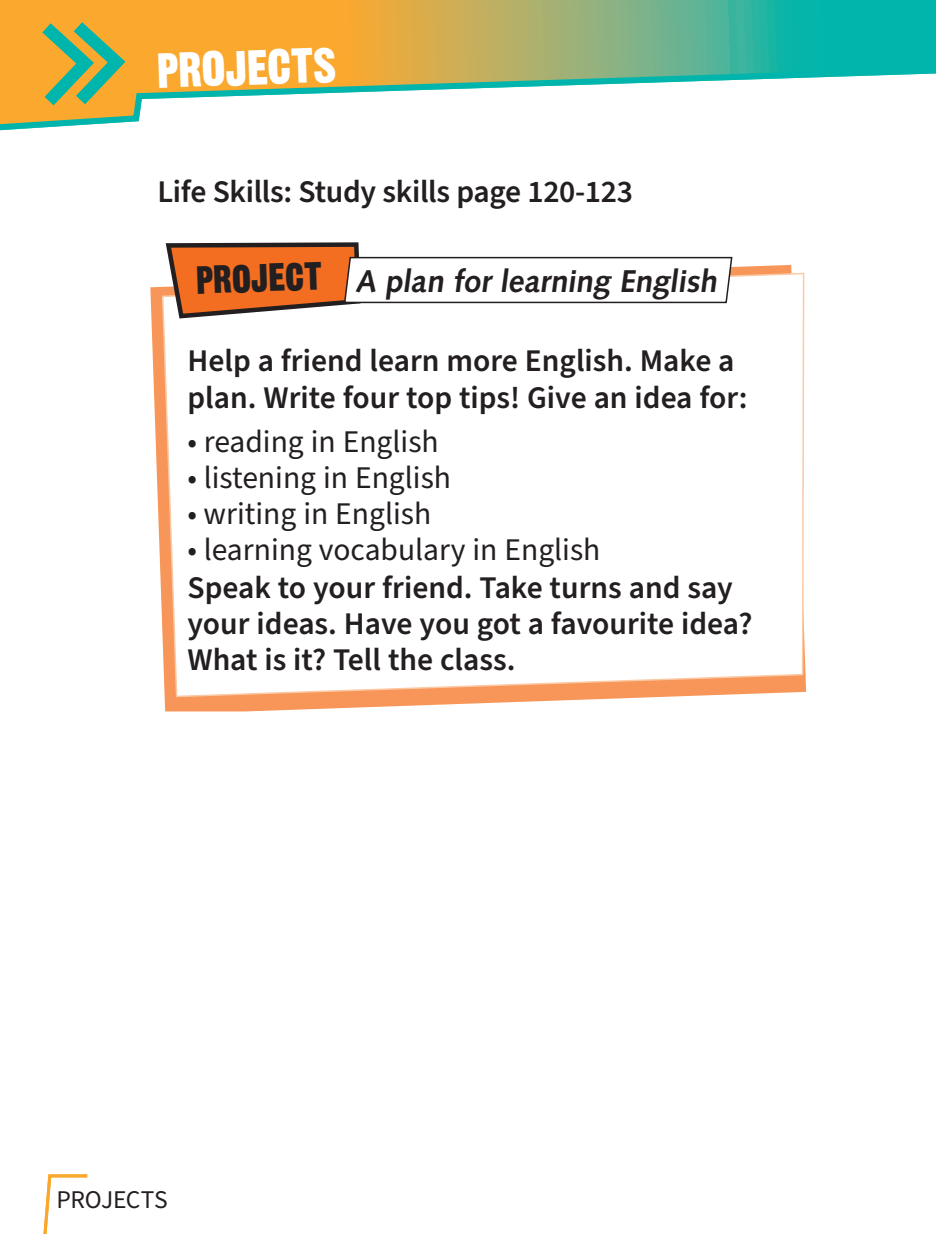
<style>
.page{position:relative;width:936px;height:1234px;background:#fff}
.page>*{position:absolute;margin:0;border:0;box-sizing:border-box;transform-origin:0 0}
.t1{font:48px "Gothic Thirteen Std";color:#fff}
.t2{font:38.4px "Gothic Thirteen Std";color:#231f20}
.t3{font:600 31.5px/36px "Source Sans Pro";color:#231f20}
.t4{font:31.5px "Source Sans Pro";color:#231f20}
.t5{font:700 31.5px "Syntax LT Std";color:#231f20}
.t6{font:25.5px "Source Sans Pro";letter-spacing:-.01em;color:#231f20}
</style>
<div class="page">
<svg style="left:0;top:0;width:935px;height:131px"></svg>
<svg style="left:150px;top:265px;width:656px;height:446px"></svg>
<svg style="left:161px;top:272px;width:644px;height:425px"></svg>
<svg style="left:163px;top:242px;width:570px;height:79px"></svg>
<svg style="left:30px;top:10px;width:104px;height:108px;background:#bfab4b"></svg>
<svg style="left:43px;top:1174px;width:44px;height:59px"></svg>
<h1 class="t1" style="left:156px;top:41px;width:182px;rotate:-2deg">PROJECTS</h1>
<p class="t3" style="left:157px;top:175px;width:477px">Life Skills: Study skills page 120-123</p>
<p class="t2" style="left:195px;top:256px;width:127px;rotate:-2deg">PROJECT</p>
<p class="t5" style="left:355px;top:263px;width:368px">A plan for learning English</p>
<p class="t3" style="left:187px;top:344px;width:561px">Help a friend learn more English. Make a plan. Write four top tips! Give an idea for:</p>
<p class="t4" style="left:187px;top:420px;width:253px">• reading in English</p>
<p class="t4" style="left:187px;top:456px;width:265px">• listening in English</p>
<p class="t4" style="left:187px;top:492px;width:245px">• writing in English</p>
<p class="t4" style="left:187px;top:528px;width:414px">• learning vocabulary in English</p>
<p class="t3" style="left:187px;top:570px;width:566px">Speak to your friend. Take turns and say your ideas. Have you got a favourite idea?<br>What is it? Tell the class.</p>
<p class="t6" style="left:56px;top:1182px;width:113px">PROJECTS</p>
</div>
